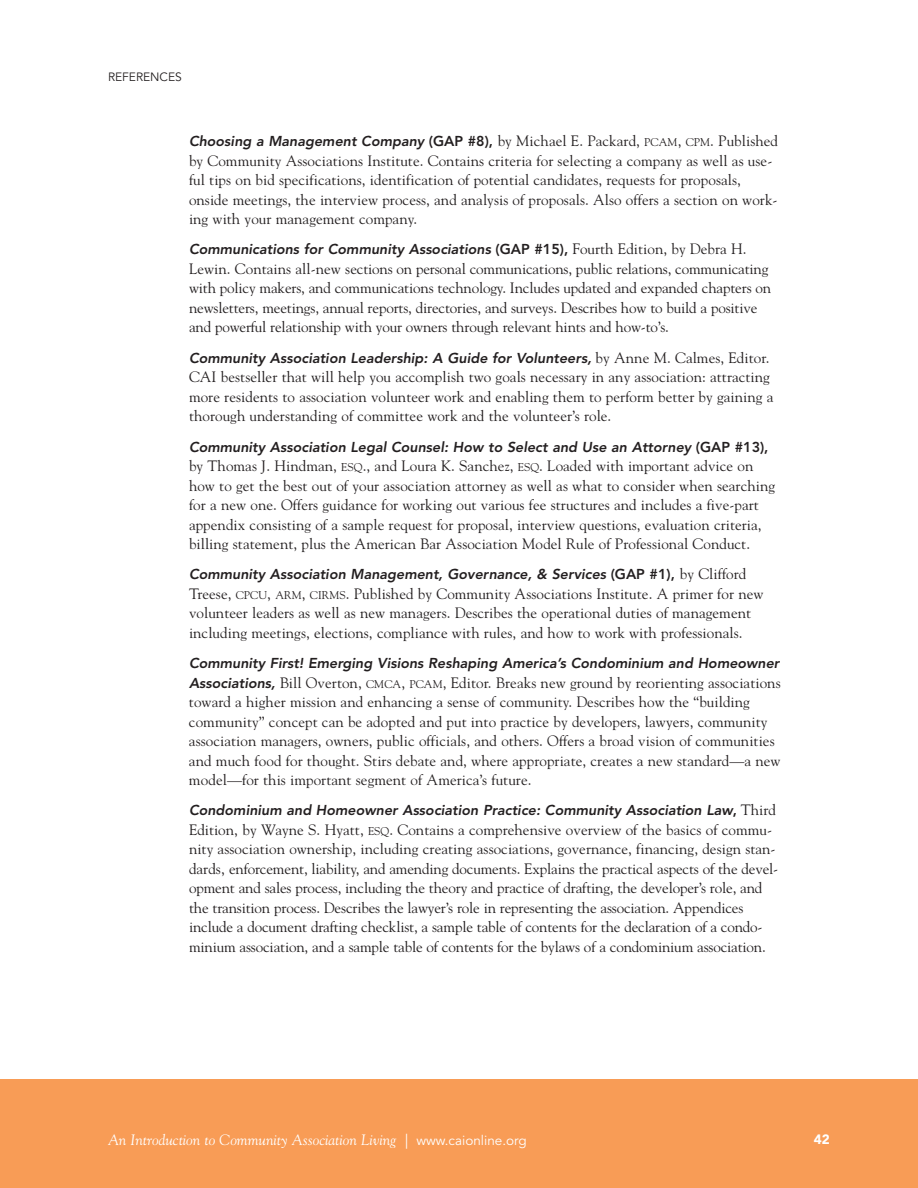
<style>
.page{position:relative;width:918px;height:1188px;background:#fff}
.page>*{position:absolute;margin:0;border:0;box-sizing:border-box;transform-origin:0 0}
.t1{font:15px/19.5px "Goudy";letter-spacing:.005em;color:#231f20}
.t2{font:italic 15px "Goudy";color:#fff}
.t3{font:italic 800 14.25px "Avenir";color:#231f20}
.t4{font:900 13.5px "Avenir";color:#fff}
.t5{font:12px "Avenir";color:#231f20}
.s1{font-family:"Avenir";font-weight:800;font-style:italic;font-size:14.25px}
.s2{font-family:"Avenir";font-weight:800;font-size:14.25px}
.s3{font-size:11.25px}
.s4{font-style:normal}
.s5{font-family:"Goudy";font-weight:400;font-style:normal;font-size:15px}
.s6{font-family:"Adobe Garamond"}
.s7{font-family:"Avenir";font-style:normal;font-size:13.5px}
</style>
<div class="page">
<div style="left:0;top:1080px;width:918px;height:108px;background:#f89c56"></div>
<p class="t5" style="left:108px;top:72px;width:75px">REFERENCES</p>
<p class="t1" style="left:189px;top:131px;width:591px"><span class="s1">Choosing a Management Company</span> <span class="s2">(GAP #8),</span> by Michael E. Packard, <span class="s3">PCAM</span>, <span class="s3">CPM</span>. Published by Community Associations Institute. Contains criteria for selecting a company as well as use&shy;ful tips on bid specifications, identification of potential candidates, requests for proposals, onside meetings, the interview process, and analysis of proposals. Also offers a section on work&shy;ing with your management company.</p>
<p class="t3" style="left:189px;top:244px;width:559px">Communications for Community Associations <span class="s4">(GAP #15),</span> <span class="s5">Fourth Edition, by Debra H.</span></p>
<p class="t1" style="left:189px;top:259px;width:584px">Lewin. Contains all-new sections on personal communications, public relations, communicating with policy makers, and communications technology. Includes updated and expanded chapters on newsletters, meetings, annual reports, directories, and surveys. Describes how to build a positive and powerful relationship with your owners through relevant hints and how-to’s.</p>
<p class="t3" style="left:189px;top:352px;width:582px">Community Association Leadership: A Guide for Volunteers, <span class="s5">by Anne M. Calmes, Editor.</span></p>
<p class="t1" style="left:189px;top:367px;width:586px">CAI bestseller that will help you accomplish two goals necessary in any association: attracting more residents to association volunteer work and enabling them to perform better by gaining a thorough understanding of committee work and the volunteer’s role.</p>
<p class="t3" style="left:189px;top:441px;width:581px">Community Association Legal Counsel: How to Select and Use an Attorney <span class="s4">(GAP #13),</span></p>
<p class="t1" style="left:189px;top:456px;width:588px">by Thomas J. Hindman, <span class="s3">ESQ</span>., and Loura K. Sanchez, <span class="s3">ESQ</span>. Loaded with important advice on how to get the best out of your association attorney as well as what to consider when searching for a new one. Offers guidance for working out various fee structures and includes a five-part appendix consisting of a sample request for proposal, interview questions, evaluation criteria, billing statement, plus the American Bar Association Model Rule of Professional Conduct.</p>
<p class="t3" style="left:189px;top:569px;width:559px">Community Association Management, Governance, &amp; Services <span class="s4">(GAP #1),</span> <span class="s5">by Clifford</span></p>
<p class="t1" style="left:189px;top:584px;width:576px">Treese, <span class="s3">CPCU</span>, <span class="s3">ARM</span>, <span class="s3">CIRMS</span>. Published by Community Associations Institute. A primer for new volunteer leaders as well as new managers. Describes the operational duties of management including meetings, elections, compliance with rules, and how to work with professionals.</p>
<p class="t3" style="left:189px;top:657px;width:592px">Community First! Emerging Visions Reshaping America’s Condominium and Homeowner</p>
<p class="t1" style="left:189px;top:673px;width:593px"><span class="s1">Associations,</span> Bill Overton, <span class="s3">CMCA</span>, <span class="s3">PCAM</span>, Editor. Breaks new ground by reorienting associations toward a higher mission and enhancing a sense of community. Describes how the “building community” concept can be adopted and put into practice by developers, lawyers, community association managers, owners, public officials, and others. Offers a broad vision of communities and much food for thought. Stirs debate and, where appropriate, creates a new standard—a new model—for this important segment of America’s future.</p>
<p class="t3" style="left:189px;top:805px;width:588px">Condominium and Homeowner Association Practice: Community Association Law<span class="s4">,</span> <span class="s5">Third</span></p>
<p class="t1" style="left:189px;top:820px;width:591px">Edition, by Wayne S. Hyatt, <span class="s3">ESQ</span>. Contains a comprehensive overview of the basics of commu&shy;nity association ownership, including creating associations, governance, financing, design stan&shy;dards, enforcement, liability, and amending documents. Explains the practical aspects of the devel&shy;opment and sales process, including the theory and practice of drafting, the developer’s role, and the transition process. Describes the lawyer’s role in representing the association. Appendices include a document drafting checklist, a sample table of contents for the declaration of a condo&shy;minium association, and a sample table of contents for the bylaws of a condominium association.</p>
<p class="t2" style="left:108px;top:1131px;width:420px">An Introduction to Community Association Living <span class="s6">|</span> <span class="s7">www.caionline.org</span></p>
<p class="t4" style="left:814px;top:1134px;width:17px">42</p>
</div>
